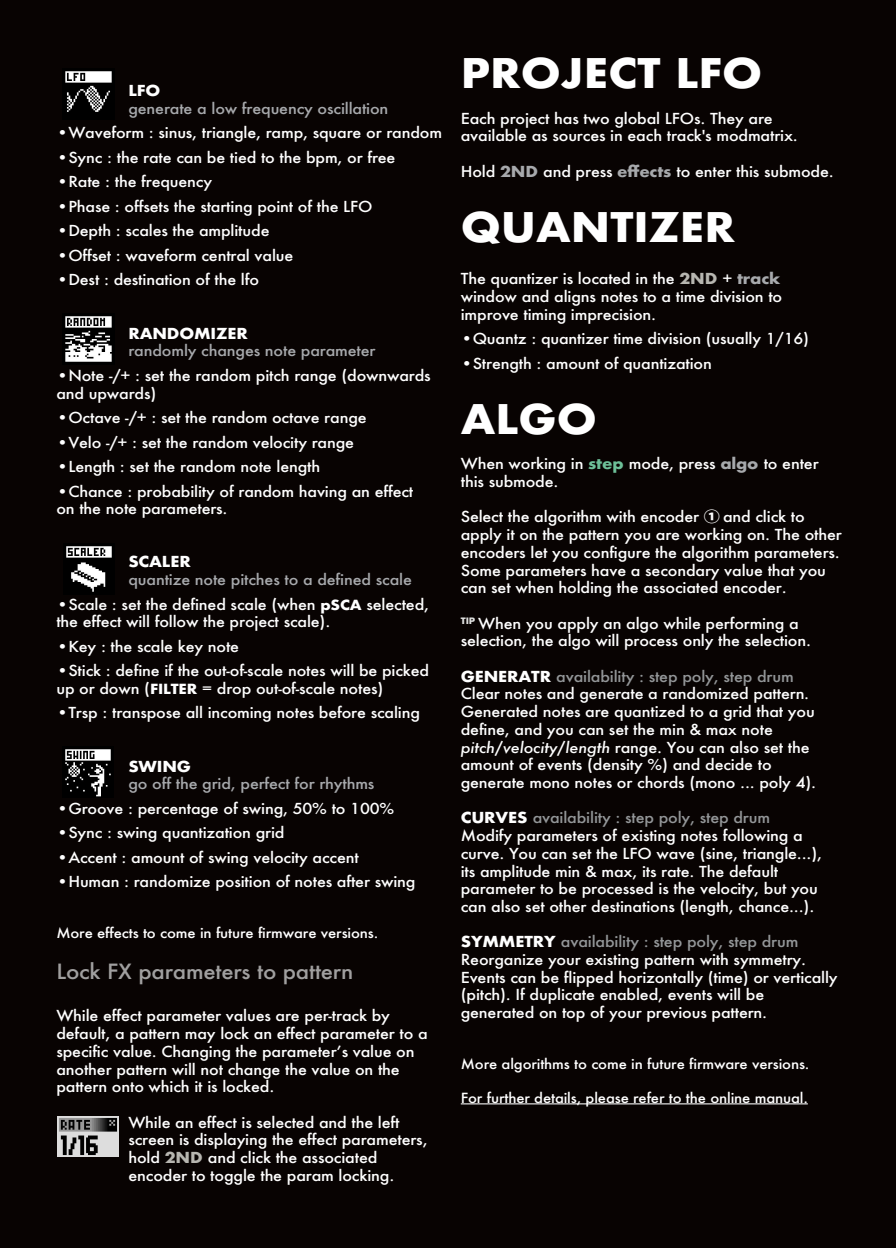
<style>
.page{position:relative;width:896px;height:1248px;background:#fff}
.page>*{position:absolute;margin:0;border:0;box-sizing:border-box;transform-origin:0 0}
.t1{font:700 39.6px "Futura";color:#fff;scale:1.09 1}
.t2{font:500 20.4px "Futura";letter-spacing:-.01em;color:#a09f9f;scale:1.09 1}
.t3{font:500 14.8px/17.6px "Futura";letter-spacing:-.01em;color:#fff;scale:1.09 1}
.t4{font:500 14.8px "Futura";letter-spacing:-.01em;color:#a7a9ac;scale:1.09 1}
.t5{font:700 14.8px "Futura";letter-spacing:-.01em;color:#fff;scale:1.09 1}
.t6{font:500 13.6px "Futura";letter-spacing:-.01em;color:#fff;scale:1.09 1}
.s1{font-weight:700;font-size:13.6px}
.s2{font-weight:700;color:#b7b6b0}
.s3{font-weight:700;color:#a7a9ac}
.s4{font-weight:700;color:#6dc098}
.s5{font-family:"Koz Go Pr 6 N";font-weight:800}
.s6{font-weight:700}
.s7{color:#939698}
.s8{font-style:italic}
</style>
<div class="page">
<div style="left:0;top:0;width:896px;height:1247px;background:#080302"></div>
<img style="left:65px;top:71px;width:47px;height:41px">
<img style="left:65px;top:316px;width:47px;height:46px">
<img style="left:66px;top:546px;width:46px;height:46px">
<img style="left:65px;top:749px;width:46px;height:48px">
<hr style="left:461px;top:1103px;width:347px;height:1px;background:#fff">
<img style="left:57px;top:1116px;width:62px;height:40px">
<p class="t5" style="left:128px;top:80px;width:31px">LFO</p>
<p class="t4" style="left:128px;top:98px;width:240px">generate a low frequency oscillation</p>
<p class="t3" style="left:56px;top:124px;width:355px">•Waveform : sinus, triangle, ramp, square or random</p>
<p class="t3" style="left:56px;top:148px;width:313px">•Sync : the rate can be tied to the bpm, or free</p>
<p class="t3" style="left:56px;top:173px;width:144px">•Rate : the frequency</p>
<p class="t3" style="left:56px;top:197px;width:292px">•Phase : offsets the starting point of the LFO</p>
<p class="t3" style="left:56px;top:222px;width:197px">•Depth : scales the amplitude</p>
<p class="t3" style="left:56px;top:246px;width:219px">•Offset : waveform central value</p>
<p class="t3" style="left:56px;top:271px;width:187px">•Dest : destination of the lfo</p>
<p class="t5" style="left:128px;top:322px;width:111px">RANDOMIZER</p>
<p class="t4" style="left:128px;top:340px;width:228px">randomly changes note parameter</p>
<p class="t3" style="left:56px;top:366px;width:345px">•Note -/+ : set the random pitch range (downwards and upwards)</p>
<p class="t3" style="left:56px;top:408px;width:286px">•Octave -/+ : set the random octave range</p>
<p class="t3" style="left:56px;top:433px;width:275px">•Velo -/+ : set the random velocity range</p>
<p class="t3" style="left:56px;top:457px;width:244px">•Length : set the random note length</p>
<p class="t3" style="left:56px;top:482px;width:329px">•Chance : probability of random having an effect on the note parameters.</p>
<p class="t5" style="left:128px;top:551px;width:59px">SCALER</p>
<p class="t4" style="left:128px;top:569px;width:262px">quantize note pitches to a defined scale</p>
<p class="t3" style="left:56px;top:595px;width:343px">•Scale : set the defined scale (when <span class="s1">pSCA</span> selected, the effect will follow the project scale).</p>
<p class="t3" style="left:56px;top:637px;width:169px">•Key : the scale key note</p>
<p class="t3" style="left:56px;top:661px;width:343px">•Stick : define if the out-of-scale notes will be picked up or down (<span class="s1">FILTER</span> = drop out-of-scale notes)</p>
<p class="t3" style="left:56px;top:703px;width:335px">•Trsp : transpose all incoming notes before scaling</p>
<p class="t5" style="left:128px;top:755px;width:59px">SWING</p>
<p class="t4" style="left:128px;top:773px;width:227px">go off the grid, perfect for rhythms</p>
<p class="t3" style="left:56px;top:799px;width:311px">•Groove : percentage of swing, 50% to 100%</p>
<p class="t3" style="left:56px;top:823px;width:211px">•Sync : swing quantization grid</p>
<p class="t3" style="left:56px;top:848px;width:279px">•Accent : amount of swing velocity accent</p>
<p class="t3" style="left:56px;top:872px;width:331px">•Human : randomize position of notes after swing</p>
<p class="t6" style="left:56px;top:923px;width:297px">More effects to come in future firmware versions.</p>
<h2 class="t2" style="left:56px;top:957px;width:274px">Lock FX parameters to pattern</h2>
<p class="t3" style="left:56px;top:1006px;width:342px">While effect parameter values are per-track by default, a pattern may lock an effect parameter to a specific value. Changing the parameterʼs value on another pattern will not change the value on the pattern onto which it is locked.</p>
<p class="t3" style="left:128px;top:1112px;width:276px">While an effect is selected and the left screen is displaying the effect parameters, hold <span class="s2">2ND</span> and click the associated encoder to toggle the param locking.</p>
<h1 class="t1" style="left:461px;top:45px;width:278px">PROJECT LFO</h1>
<p class="t3" style="left:461px;top:109px;width:311px">Each project has two global LFOs. They are available as sources in each track's modmatrix.</p>
<p class="t3" style="left:461px;top:162px;width:344px">Hold <span class="s3">2ND</span> and press <span class="s3">effects</span> to enter this submode.</p>
<h1 class="t1" style="left:461px;top:198px;width:253px">QUANTIZER</h1>
<p class="t3" style="left:461px;top:269px;width:296px">The quantizer is located in the <span class="s2">2ND</span> + <span class="s3">track </span>window and aligns notes to a time division to improve timing imprecision.</p>
<p class="t3" style="left:461px;top:329px;width:321px">•Quantz : quantizer time division (usually 1/16)</p>
<p class="t3" style="left:461px;top:354px;width:232px">•Strength : amount of quantization</p>
<h1 class="t1" style="left:461px;top:390px;width:126px">ALGO</h1>
<p class="t3" style="left:461px;top:455px;width:330px">When working in <span class="s4">step</span> mode, press <span class="s3">algo</span> to enter this submode.</p>
<p class="t3" style="left:461px;top:508px;width:351px">Select the algorithm with encoder <span class="s5">①</span> and click to apply it on the pattern you are working on. The other encoders let you configure the algorithm parameters.<br>Some parameters have a secondary value that you can set when holding the associated encoder.</p>
<p class="t3" style="left:461px;top:614px;width:323px"><sup>TIP</sup> When you apply an algo while performing a selection, the algo will process only the selection.</p>
<p class="t3" style="left:461px;top:667px;width:327px"><span class="s6">GENERATR</span> <span class="s7">availability : step poly, step drum </span>Clear notes and generate a randomized pattern.<br>Generated notes are quantized to a grid that you define, and you can set the min &amp; max note <span class="s8">pitch</span>/<span class="s8">velocity</span>/<span class="s8">length</span> range. You can also set the amount of events (density %) and decide to generate mono notes or chords (mono ... poly 4).</p>
<p class="t3" style="left:461px;top:808px;width:333px"><span class="s6">CURVES</span> <span class="s7">availability : step poly, step drum </span>Modify parameters of existing notes following a curve. You can set the LFO wave (sine, triangle...), its amplitude min &amp; max, its rate. The default parameter to be processed is the velocity, but you can also set other destinations (length, chance...).</p>
<p class="t3" style="left:461px;top:932px;width:347px"><span class="s6">SYMMETRY</span> <span class="s7">availability : step poly, step drum </span>Reorganize your existing pattern with symmetry.<br>Events can be flipped horizontally (time) or vertically (pitch). If duplicate enabled, events will be generated on top of your previous pattern.</p>
<p class="t6" style="left:461px;top:1053px;width:321px">More algorithms to come in future firmware versions.</p>
<p class="t6" style="left:461px;top:1087px;width:320px">For further details, please refer to the online manual.</p>
</div>
